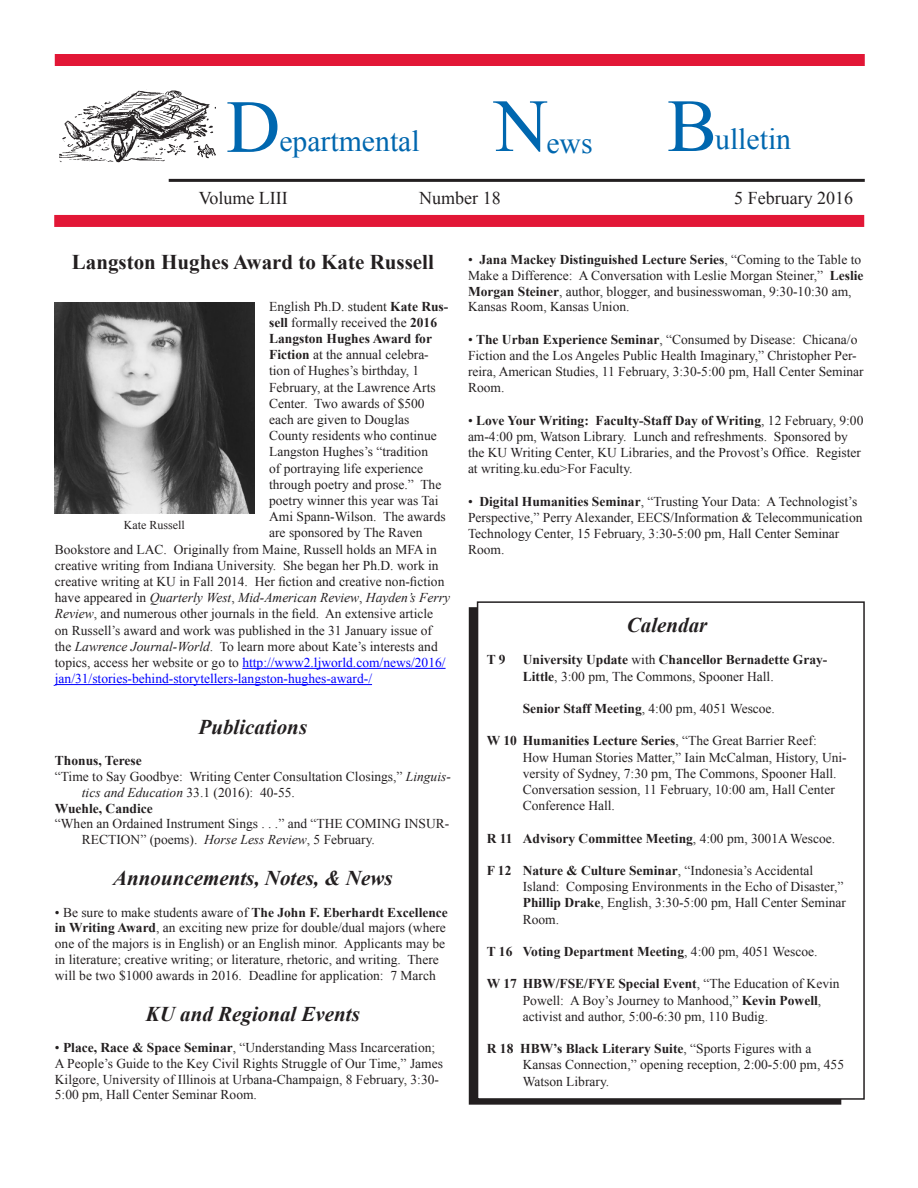
<style>
.page{position:relative;width:918px;height:1188px;background:#fff}
.page>*{position:absolute;margin:0;border:0;box-sizing:border-box;transform-origin:0 0}
.t1{font:75px "Times New Roman";color:#0067af}
.t2{font:29.7px "Times New Roman";color:#0067af}
.t3{font:italic 700 21px "Times New Roman";color:#231f20}
.t4{font:700 21px "Times New Roman";color:#231f20}
.t5{font:18px "Times New Roman";color:#231f20}
.t6{font:13.5px/16.2px "Times New Roman";color:#231f20}
.t7{font:700 13.5px/16.2px "Times New Roman";color:#231f20}
.t8{font:13.5px "Times New Roman";color:#00f}
.t9{font:italic 13.5px "Times New Roman";color:#231f20}
.t10{font:12px "Times New Roman";color:#231f20}
.s1{font-weight:700}
.s2{font-style:normal}
.s3{font-style:italic}
.s4{color:#231f20}
.s5{font-weight:400}
</style>
<div class="page">
<hr style="left:242px;top:668px;width:204px;height:1px;background:#00f">
<hr style="left:55px;top:684px;width:317px;height:1px;background:#00f">
<div style="left:55px;top:54px;width:810px;height:12px;background:#e21736"></div>
<hr style="left:169px;top:179px;width:696px;height:3px;background:#231f20">
<div style="left:54px;top:215px;width:810px;height:12px;background:#e21736"></div>
<img style="left:60px;top:89px;width:155px;height:73px">
<div style="left:477px;top:601px;width:388px;height:499px;border:2px solid #231f20"></div>
<img style="left:55px;top:302px;width:199px;height:211px">
<p class="t1" style="left:226px;top:76px;width:56px">D</p>
<p class="t1" style="left:494px;top:75px;width:56px">N</p>
<p class="t1" style="left:667px;top:75px;width:52px">B</p>
<p class="t2" style="left:279px;top:121px;width:142px">epartmental</p>
<p class="t2" style="left:546px;top:123px;width:48px">ews</p>
<p class="t2" style="left:715px;top:119px;width:77px">ulletin</p>
<p class="t5" style="left:199px;top:185px;width:91px">Volume LIII</p>
<p class="t5" style="left:419px;top:185px;width:83px">Number 18</p>
<p class="t5" style="left:734px;top:185px;width:120px">5 February 2016</p>
<p class="t4" style="left:72px;top:248px;width:363px">Langston Hughes Award to Kate Russell</p>
<p class="t6" style="left:269px;top:298px;width:181px">English Ph.D. student <span class="s1">Kate Rus-</span></p>
<p class="t6" style="left:269px;top:314px;width:169px"><span class="s1">sell</span> formally received the <span class="s1">2016</span></p>
<p class="t7" style="left:269px;top:330px;width:164px">Langston Hughes Award for</p>
<p class="t6" style="left:269px;top:346px;width:161px"><span class="s1">Fiction</span> at the annual celebra-</p>
<p class="t6" style="left:269px;top:362px;width:152px">tion of Hughes’s birthday, 1</p>
<p class="t6" style="left:269px;top:379px;width:168px">February, at the Lawrence Arts</p>
<p class="t6" style="left:269px;top:395px;width:157px">Center. Two awards of $500</p>
<p class="t6" style="left:269px;top:411px;width:142px">each are given to Douglas</p>
<p class="t6" style="left:269px;top:427px;width:169px">County residents who continue</p>
<p class="t6" style="left:269px;top:443px;width:160px">Langston Hughes’s “tradition</p>
<p class="t6" style="left:269px;top:460px;width:156px">of portraying life experience</p>
<p class="t6" style="left:269px;top:476px;width:174px">through poetry and prose.” The</p>
<p class="t6" style="left:269px;top:492px;width:171px">poetry winner this year was Tai</p>
<p class="t6" style="left:269px;top:508px;width:178px">Ami Spann-Wilson. The awards</p>
<p class="t6" style="left:269px;top:524px;width:155px">are sponsored by The Raven</p>
<p class="t6" style="left:55px;top:541px;width:383px">Bookstore and LAC. Originally from Maine, Russell holds an MFA in</p>
<p class="t6" style="left:55px;top:557px;width:385px">creative writing from Indiana University. She began her Ph.D. work in</p>
<p class="t6" style="left:55px;top:573px;width:391px">creative writing at KU in Fall 2014. Her fiction and creative non-fiction</p>
<p class="t9" style="left:55px;top:588px;width:397px"><span class="s2">have appeared in</span> Quarterly West<span class="s2">,</span> Mid-American Review<span class="s2">,</span> Hayden’s Ferry</p>
<p class="t6" style="left:55px;top:605px;width:380px"><span class="s3">Review</span>, and numerous other journals in the field. An extensive article</p>
<p class="t6" style="left:55px;top:622px;width:379px">on Russell’s award and work was published in the 31 January issue of</p>
<p class="t6" style="left:55px;top:638px;width:384px">the <span class="s3">Lawrence Journal-World</span>. To learn more about Kate’s interests and</p>
<p class="t8" style="left:55px;top:653px;width:392px"><span class="s4">topics, access her website or go to</span> http://www2.ljworld.com/news/2016/</p>
<p class="t8" style="left:55px;top:670px;width:319px">jan/31/stories-behind-storytellers-langston-hughes-award-/</p>
<p class="t3" style="left:199px;top:712px;width:110px">Publications</p>
<p class="t7" style="left:55px;top:752px;width:88px">Thonus, Terese</p>
<p class="t6" style="left:82px;top:769px;width:370px;line-height:15.8px;text-indent:-27px">“Time to Say Goodbye: Writing Center Consultation Closings,” <span class="s3">Linguis&shy;tics and Education</span> 33.1 (2016): 40-55.</p>
<p class="t7" style="left:55px;top:800px;width:100px">Wuehle, Candice</p>
<p class="t6" style="left:82px;top:816px;width:369px;line-height:15.8px;text-indent:-27px">“When an Ordained Instrument Sings . . .” and “THE COMING INSUR-<br>RECTION” (poems). <span class="s3">Horse Less Review</span>, 5 February.</p>
<p class="t3" style="left:113px;top:863px;width:281px">Announcements, Notes, &amp; News</p>
<p class="t6" style="left:55px;top:904px;width:395px;line-height:15.8px">• Be sure to make students aware of <span class="s1">The John F. Eberhardt Excellence in Writing Award</span>, an exciting new prize for double/dual majors (where one of the majors is in English) or an English minor. Applicants may be in literature; creative writing; or literature, rhetoric, and writing. There will be two $1000 awards in 2016. Deadline for application: 7 March</p>
<p class="t3" style="left:146px;top:999px;width:216px">KU and Regional Events</p>
<p class="t6" style="left:55px;top:1040px;width:390px;line-height:15.8px">• <span class="s1">Place, Race &amp; Space Seminar</span>, “Understanding Mass Incarceration; A People’s Guide to the Key Civil Rights Struggle of Our Time,” James Kilgore, University of Illinois at Urbana-Champaign, 8 February, 3:30- 5:00 pm, Hall Center Seminar Room.</p>
<p class="t10" style="left:124px;top:517px;width:62px">Kate Russell</p>
<p class="t6" style="left:468px;top:252px;width:397px;line-height:15.8px">• <span class="s1">Jana Mackey Distinguished Lecture Series</span>, “Coming to the Table to Make a Difference: A Conversation with Leslie Morgan Steiner,” <span class="s1">Leslie Morgan Steiner</span>, author, blogger, and businesswoman, 9:30-10:30 am, Kansas Room, Kansas Union.</p>
<p class="t6" style="left:468px;top:331px;width:397px">• <span class="s1">The Urban Experience Seminar</span>, “Consumed by Disease: Chicana/o Fiction and the Los Angeles Public Health Imaginary,” Christopher Per&shy;reira, American Studies, 11 February, 3:30-5:00 pm, Hall Center Seminar Room.</p>
<p class="t6" style="left:468px;top:412px;width:397px">• <span class="s1">Love Your Writing: Faculty-Staff Day of Writing</span>, 12 February, 9:00 am-4:00 pm, Watson Library. Lunch and refreshments. Sponsored by the KU Writing Center, KU Libraries, and the Provost’s Office. Register at writing.ku.edu&gt;For Faculty.</p>
<p class="t6" style="left:468px;top:493px;width:396px">• <span class="s1">Digital Humanities Seminar</span>, “Trusting Your Data: A Technologist’s Perspective,” Perry Alexander, EECS/Information &amp; Telecommunication Technology Center, 15 February, 3:30-5:00 pm, Hall Center Seminar Room.</p>
<p class="t3" style="left:627px;top:610px;width:82px">Calendar</p>
<p class="t7" style="left:487px;top:651px;width:20px">T 9</p>
<p class="t7" style="left:523px;top:651px;width:306px">University Update <span class="s5">with</span> Chancellor Bernadette Gray-<br>Little<span class="s5">, 3:00 pm, The Commons, Spooner Hall.</span></p>
<p class="t6" style="left:523px;top:700px;width:254px"><span class="s1">Senior Staff Meeting</span>, 4:00 pm, 4051 Wescoe.</p>
<p class="t6" style="left:523px;top:733px;width:326px;text-indent:-36px"><span class="s1">W 10 Humanities Lecture Series</span>, “The Great Barrier Reef:<br>How Human Stories Matter,” Iain McCalman, History, Uni&shy;versity of Sydney, 7:30 pm, The Commons, Spooner Hall.<br>Conversation session, 11 February, 10:00 am, Hall Center Conference Hall.</p>
<p class="t7" style="left:487px;top:830px;width:350px">R 11 Advisory Committee Meeting<span class="s5">, 4:00 pm, 3001A Wescoe.</span></p>
<p class="t6" style="left:523px;top:862px;width:325px;text-indent:-36px"><span class="s1">F 12 Nature &amp; Culture Seminar</span>, “Indonesia’s Accidental Island: Composing Environments in the Echo of Disaster,” <span class="s1">Phillip Drake</span>, English, 3:30-5:00 pm, Hall Center Seminar Room.</p>
<p class="t7" style="left:487px;top:943px;width:332px">T 16 Voting Department Meeting<span class="s5">, 4:00 pm, 4051 Wescoe.</span></p>
<p class="t6" style="left:523px;top:976px;width:318px;text-indent:-36px"><span class="s1">W 17 HBW/FSE/FYE Special Event</span>, “The Education of Kevin<br>Powell: A Boy’s Journey to Manhood,” <span class="s1">Kevin Powell</span>, activist and author, 5:00-6:30 pm, 110 Budig.</p>
<p class="t6" style="left:523px;top:1040px;width:323px;text-indent:-36px"><span class="s1">R 18 HBW’s Black Literary Suite</span>, “Sports Figures with a<br>Kansas Connection,” opening reception, 2:00-5:00 pm, 455<br>Watson Library.</p>
</div>
